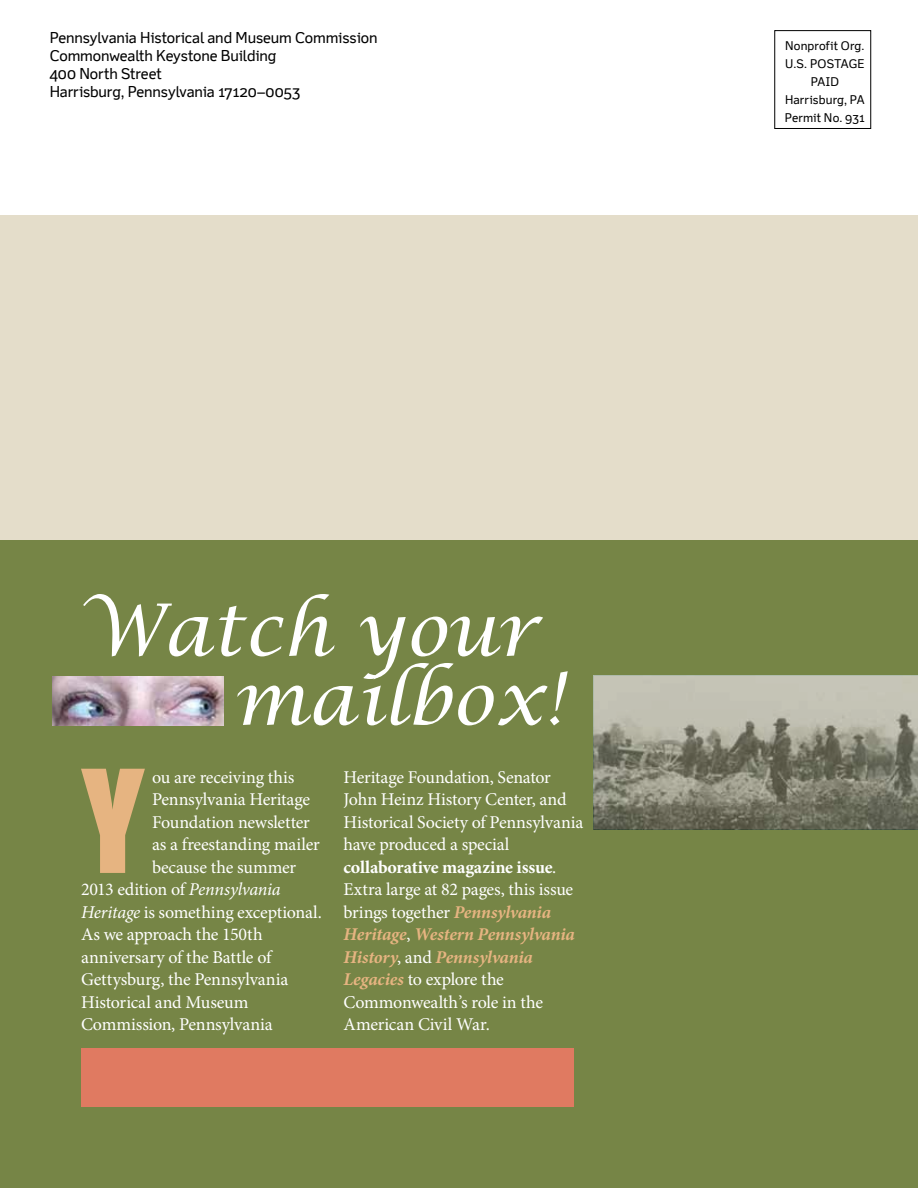
<style>
.page{position:relative;width:918px;height:1188px;background:#fff}
.page>*{position:absolute;margin:0;border:0;box-sizing:border-box;transform-origin:0 0}
.t1{font:131.85px "Impact";color:#e6b481}
.t2{font:italic 72px/69px "Lucida Calligraphy";color:#fff}
.t3{font:18px/22.5px "Minion Pro";letter-spacing:-.01em;color:#fff}
.t4{font:15px/18px "Felbridge";color:#000}
.t5{font:12px/18px "Felbridge";color:#000}
.s1{font-style:italic}
.s2{font-weight:700}
.s3{font-weight:700;font-style:italic;color:#e6b481}
</style>
<div class="page">
<div style="left:0;top:538px;width:918px;height:650px;background:#768546"></div>
<div style="left:0;top:216px;width:918px;height:323px;background:#e4ddca"></div>
<img style="left:53px;top:676px;width:171px;height:50px">
<div style="left:81px;top:1048px;width:493px;height:59px;background:#e07a61"></div>
<div style="left:774px;top:30px;width:97px;height:99px;border:1px solid #000"></div>
<img style="left:593px;top:676px;width:325px;height:153px">
<p class="t4" style="left:50px;top:29px;width:329px">Pennsylvania Historical and M useum Commission Commonwealth Keystone Building<br>400 N orth Street<br>Harrisburg, Pennsylvania 17120–0053</p>
<h2 class="t2" style="left:233px;top:598px;width:330px;text-indent:-154px">Watch your mailbox!</h2>
<h1 class="t1" style="left:82px;top:719px;width:64px">Y</h1>
<p class="t3" style="left:152px;top:766px;width:144px">ou are receiving this</p>
<p class="t3" style="left:152px;top:789px;width:159px">Pennsylvania Heritage</p>
<p class="t3" style="left:152px;top:811px;width:159px">Foundation newsletter</p>
<p class="t3" style="left:152px;top:834px;width:169px">as a freestanding mailer</p>
<p class="t3" style="left:152px;top:856px;width:146px">because the summer</p>
<p class="t3" style="left:81px;top:879px;width:201px">2013 edition of <span class="s1">Pennsylvania</span></p>
<p class="t3" style="left:81px;top:901px;width:242px"><span class="s1">Heritage</span> is something exceptional.</p>
<p class="t3" style="left:81px;top:924px;width:183px">As we approach the 150th</p>
<p class="t3" style="left:81px;top:946px;width:192px">anniversary of the Battle of</p>
<p class="t3" style="left:81px;top:969px;width:209px">Gettysburg, the Pennsylvania</p>
<p class="t3" style="left:81px;top:991px;width:169px">Historical and Museum</p>
<p class="t3" style="left:81px;top:1014px;width:193px">Commission, Pennsylvania</p>
<p class="t3" style="left:344px;top:766px;width:241px">Heritage Foundation, Senator<br>John Heinz History Center, and<br>Historical Society of Pennsylvania have produced a special <span class="s2">collaborative magazine issue</span>.<br>Extra large at 82 pages, this issue brings together <span class="s3">Pennsylvania<br>Heritage</span>, <span class="s3">Western Pennsylvania<br>History</span>, and <span class="s3">Pennsylvania<br>Legacies</span> to explore the<br>Commonwealth’s role in the<br>American Civil War.</p>
<p class="t5" style="left:785px;top:36px;width:81px">N onprofit Org.<br>U.S. POSTA</p>
<p class="t5" style="left:849px;top:54px;width:16px">GE</p>
<p class="t5" style="left:785px;top:72px;width:82px;text-indent:26px">PAI D<br>Harrisburg, PA<br>Permit N o. 931</p>
</div>
